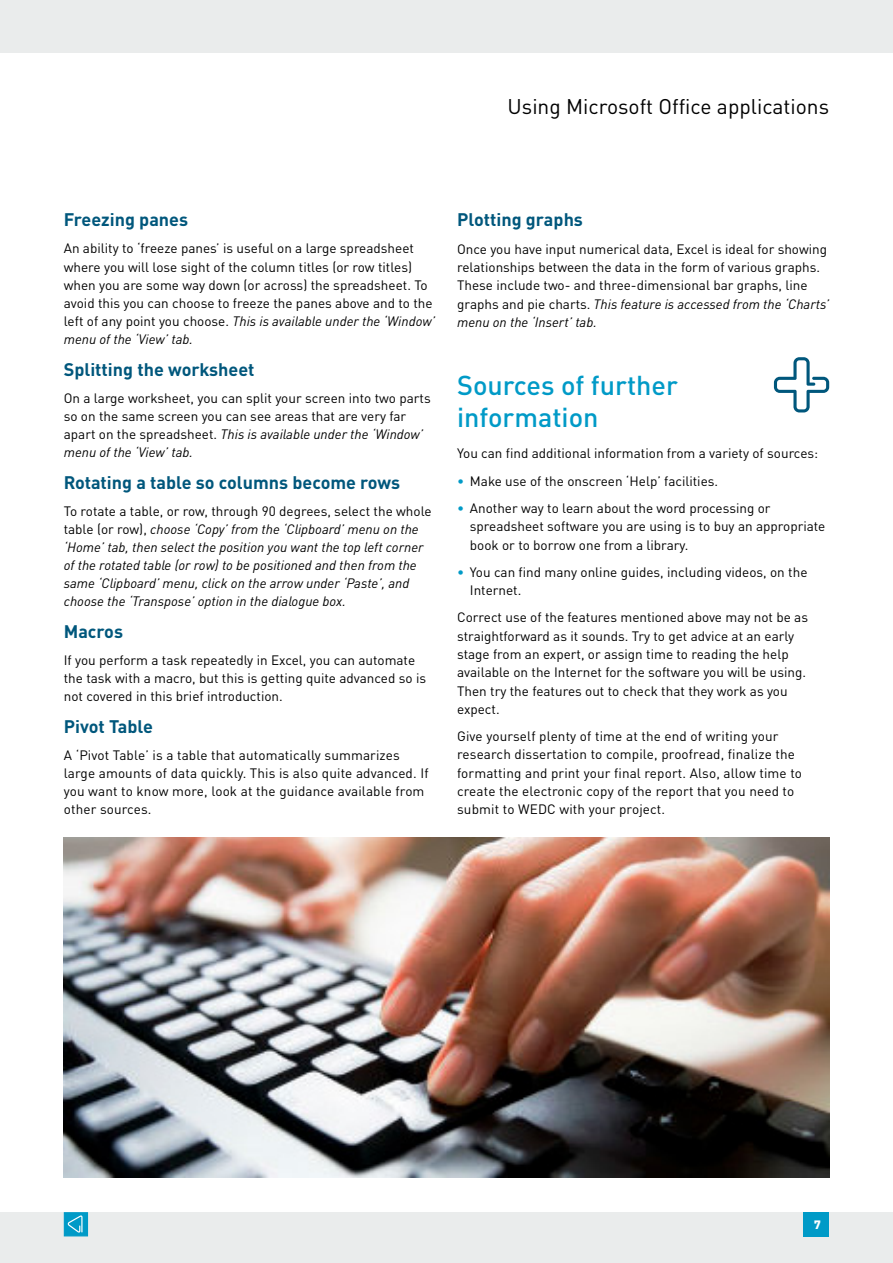
<style>
.page{position:relative;width:893px;height:1263px;background:#fff}
.page>*{position:absolute;margin:0;border:0;box-sizing:border-box;transform-origin:0 0}
.t1{font:500 27px/31.8px "DINOT";color:#009ac7}
.t2{font:21px "DINOT";color:#000}
.t3{font:700 18px "DINOT";color:#00577c}
.t4{font:13.5px/18.3px "DINOT";color:#000}
.t5{font:italic 13.5px/18.1px "DINOT";color:#000}
.t6{font:900 12px "DINOT";color:#fff}
.s1{font-style:italic}
.s2{font-style:normal}
.s3{color:#009ac7}
</style>
<div class="page">
<div style="left:0;top:1212px;width:893px;height:51px;background:#eaecec"></div>
<div style="left:804px;top:1212px;width:25px;height:24px;background:#009ac7"></div>
<div style="left:0;top:0;width:893px;height:53px;background:#eaecec"></div>
<div style="left:64px;top:1212px;width:24px;height:24px;background:#009ac7;border:1px solid #009ac7"></div>
<svg style="left:68px;top:1215px;width:15px;height:18px"></svg>
<img style="left:64px;top:838px;width:765px;height:340px">
<svg style="left:774px;top:357px;width:55px;height:55px"></svg>
<h2 class="t2" style="left:508px;top:93px;width:323px">Using Microsoft Office applications</h2>
<h3 class="t3" style="left:64px;top:208px;width:126px">Freezing panes</h3>
<p class="t4" style="left:64px;top:239px;width:373px">An ability to ‘freeze panes’ is useful on a large spreadsheet where you will lose sight of the column titles (or row titles) when you are some way down (or across) the spreadsheet. To avoid this you can choose to freeze the panes above and to the left of any point you choose. <span class="s1">This is available under the ‘Window’ menu of the ‘View’ tab.</span></p>
<h3 class="t3" style="left:64px;top:357px;width:192px">Splitting the worksheet</h3>
<p class="t4" style="left:64px;top:389px;width:368px">On a large worksheet, you can split your screen into two parts so on the same screen you can see areas that are very far apart on the spreadsheet. <span class="s1">This is available under the ‘Window’ menu of the ‘View’ tab.</span></p>
<h3 class="t3" style="left:64px;top:470px;width:338px">Rotating a table so columns become rows</h3>
<p class="t5" style="left:64px;top:502px;width:369px"><span class="s2">To rotate a table, or row, through 90 degrees, select the whole table (or row),</span> choose ‘Copy’ from the ‘Clipboard’ menu on the ‘Home’ tab, then select the position you want the top left corner of the rotated table (or row) to be positioned and then from the same ‘Clipboard’ menu, click on the arrow under ‘Paste’, and choose the ‘Transpose’ option in the dialogue box.</p>
<h3 class="t3" style="left:64px;top:620px;width:61px">Macros</h3>
<p class="t4" style="left:64px;top:651px;width:364px">If you perform a task repeatedly in Excel, you can automate the task with a macro, but this is getting quite advanced so is not covered in this brief introduction.</p>
<h3 class="t3" style="left:64px;top:715px;width:91px">Pivot Table</h3>
<p class="t4" style="left:64px;top:746px;width:366px">A ‘Pivot Table’ is a table that automatically summarizes large amounts of data quickly. This is also quite advanced. If you want to know more, look at the guidance available from other sources.</p>
<h3 class="t3" style="left:457px;top:208px;width:127px">Plotting graphs</h3>
<p class="t4" style="left:457px;top:239px;width:374px">Once you have input numerical data, Excel is ideal for showing relationships between the data in the form of various graphs.<br>These include two- and three-dimensional bar graphs, line graphs and pie charts. <span class="s1">This feature is accessed from the ‘Charts’ menu on the ‘Insert’ tab.</span></p>
<h1 class="t1" style="left:457px;top:369px;width:222px">Sources of further information</h1>
<p class="t4" style="left:457px;top:444px;width:363px">You can find additional information from a variety of sources:</p>
<p class="t4" style="left:457px;top:471px;width:263px"><span class="s3">•</span> Make use of the onscreen ‘Help’ facilities.</p>
<p class="t4" style="left:470px;top:499px;width:357px;text-indent:-13px"><span class="s3">•</span> Another way to learn about the word processing or spreadsheet software you are using is to buy an appropriate book or to borrow one from a library.</p>
<p class="t4" style="left:470px;top:563px;width:339px;text-indent:-13px"><span class="s3">•</span> You can find many online guides, including videos, on the<br>Internet.</p>
<p class="t4" style="left:457px;top:608px;width:352px">Correct use of the features mentioned above may not be as straightforward as it sounds. Try to get advice at an early stage from an expert, or assign time to reading the help available on the Internet for the software you will be using.<br>Then try the features out to check that they work as you expect.</p>
<p class="t4" style="left:457px;top:727px;width:346px">Give yourself plenty of time at the end of writing your research dissertation to compile, proofread, finalize the formatting and print your final report. Also, allow time to create the electronic copy of the report that you need to submit to WEDC with your project.</p>
<p class="t6" style="left:814px;top:1217px;width:8px">7</p>
</div>
